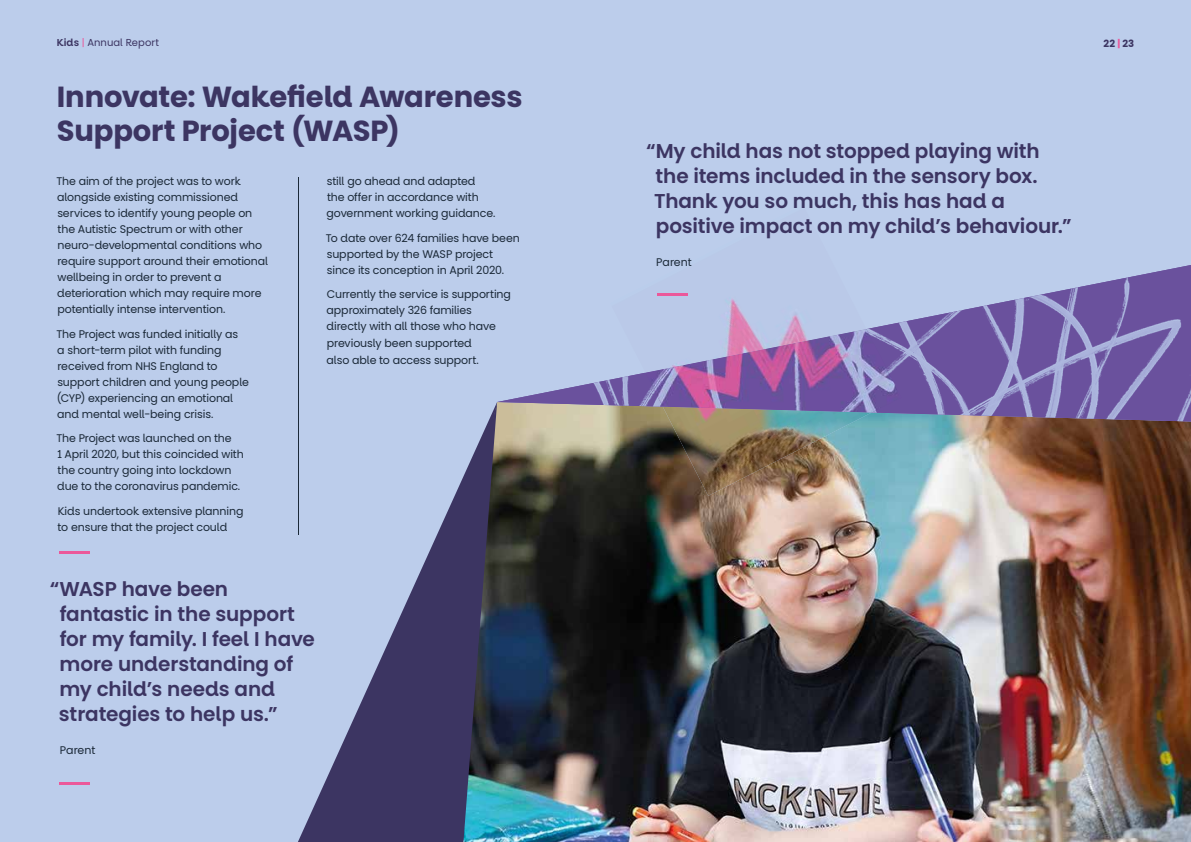
<style>
.page{position:relative;width:1191px;height:842px;background:#bccdeb}
.page>*{position:absolute;margin:0;border:0;box-sizing:border-box;transform-origin:0 0}
.t1{font:700 29px/34.8px "Popp Kids";letter-spacing:-.005em;color:#3c3562}
.t2{font:600 20px/25px "Popp Kids";letter-spacing:-.005em;color:#3c3562}
.t3{font:11px/16px "Popp Kids";letter-spacing:-.01em;color:#1b2938}
.t4{font:10px "Popp Kids";letter-spacing:.005em;color:#3c3562}
.t5{font:700 10px "Popp Kids";color:#3c3562}
.s1{font-weight:600}
.s2{color:#eb589a}
</style>
<div class="page">
<hr style="left:298px;top:177px;width:1px;height:357px;background:#1b2938">
<img style="left:497px;top:421px;width:694px;height:421px">
<img style="left:497px;top:265px;width:694px;height:156px">
<svg style="left:298px;top:402px;width:199px;height:440px"></svg>
<img style="left:610px;top:265px;width:256px;height:108px">
<img style="left:663px;top:412px;width:208px;height:84px">
<img style="left:645px;top:329px;width:256px;height:83px">
<hr style="left:59px;top:551px;width:30px;height:3px;background:#eb589a">
<hr style="left:59px;top:782px;width:30px;height:3px;background:#eb589a">
<hr style="left:657px;top:293px;width:30px;height:3px;background:#eb589a">
<p class="t4" style="left:57px;top:36px;width:104px"><span class="s1">Kids</span> <span class="s2">|</span> Annual Report</p>
<p class="t5" style="left:1103px;top:37px;width:32px">22 <span class="s2">|</span> 23</p>
<h1 class="t1" style="left:57px;top:79px;width:467px">Innovate: Wakefield Awareness<br>Support Project (WASP)</h1>
<p class="t3" style="left:56px;top:173px;width:213px">The aim of the project was to work alongside existing commissioned services to identify young people on the Autistic Spectrum or with other neuro-developmental conditions who require support around their emotional wellbeing in order to prevent a deterioration which may require more potentially intense intervention.</p>
<p class="t3" style="left:56px;top:326px;width:194px">The Project was funded initially as<br>a short-term pilot with funding received from NHS England to support children and young people (CYP) experiencing an emotional and mental well-being crisis.</p>
<p class="t3" style="left:56px;top:431px;width:189px">The Project was launched on the<br>1 April 2020, but this coincided with the country going into lockdown due to the coronavirus pandemic.</p>
<p class="t3" style="left:58px;top:503px;width:187px">Kids undertook extensive planning to ensure that the project could</p>
<p class="t3" style="left:326px;top:174px;width:170px">still go ahead and adapted the offer in accordance with government working guidance.</p>
<p class="t3" style="left:326px;top:230px;width:195px">To date over 624 families have been supported by the WASP project since its conception in April 2020.</p>
<p class="t3" style="left:326px;top:287px;width:186px">Currently the service is supporting approximately 326 families directly with all those who have previously been supported</p>
<p class="t3" style="left:326px;top:353px;width:154px">also able to access support.</p>
<h2 class="t2" style="left:59px;top:576px;width:257px;text-indent:-9px">“WASP have been fantastic in the support for my family. I feel I have more understanding of my child’s needs and strategies to help us.”</h2>
<p class="t3" style="left:60px;top:742px;width:37px">Parent</p>
<h2 class="t2" style="left:654px;top:138px;width:419px;text-indent:-8px">“My child has not stopped playing with the items included in the sensory box.<br>Thank you so much, this has had a positive impact on my child’s behaviour.”</h2>
<p class="t3" style="left:656px;top:254px;width:37px">Parent</p>
</div>
